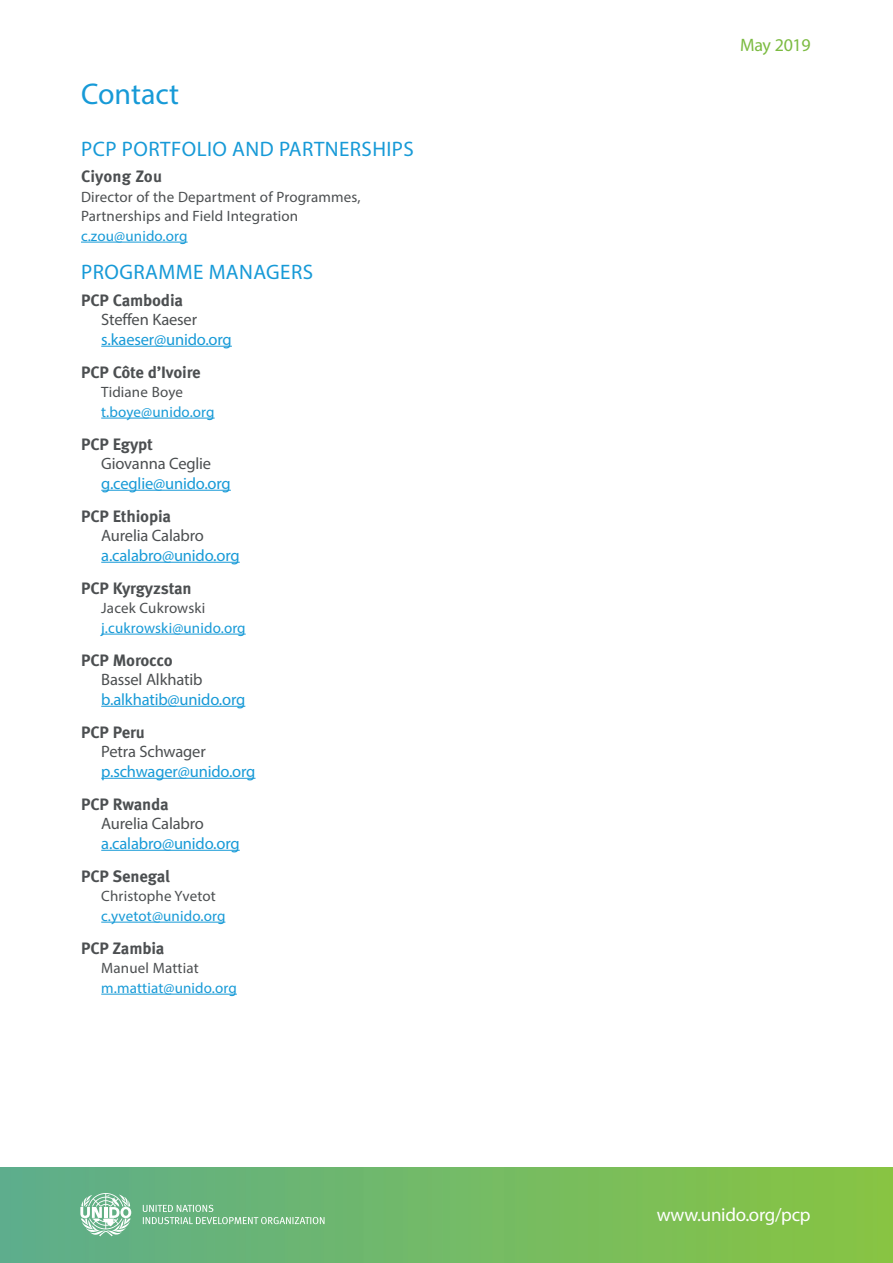
<style>
.page{position:relative;width:893px;height:1263px;background:#fff}
.page>*{position:absolute;margin:0;border:0;box-sizing:border-box;transform-origin:0 0}
.t1{font:30px "Myriad Pro";color:#179ad7}
.t2{font:21px "Myriad Pro";letter-spacing:.02em;color:#179ad7}
.t3{font:18.9px "Myriad Pro";letter-spacing:-.015em;color:#fff}
.t4{font:18px "Myriad Pro";letter-spacing:-.015em;color:#7cbb42}
.t5{font:16.5px "Myriad Pro";letter-spacing:-.01em;color:#179ad7}
.t6{font:700 16.5px "Meta Pro";letter-spacing:-.01em;color:#4c4f51}
.t7{font:16.5px "Myriad Pro";letter-spacing:-.01em;color:#4c4f51}
.t8{font:15px/19.5px "Myriad Pro";letter-spacing:.01em;color:#4c4f51}
.t9{font:15px "Myriad Pro";letter-spacing:.01em;color:#179ad7}
</style>
<div class="page">
<img style="left:0;top:1167px;width:893px;height:96px">
<svg style="left:143px;top:1205px;width:181px;height:19px"></svg>
<svg style="left:80px;top:1193px;width:51px;height:43px"></svg>
<hr style="left:81px;top:242px;width:107px;height:1px;background:#179ad7">
<hr style="left:101px;top:346px;width:131px;height:1px;background:#179ad7">
<hr style="left:101px;top:418px;width:114px;height:1px;background:#179ad7">
<hr style="left:101px;top:490px;width:130px;height:1px;background:#179ad7">
<hr style="left:101px;top:562px;width:139px;height:1px;background:#179ad7">
<hr style="left:101px;top:634px;width:145px;height:1px;background:#179ad7">
<hr style="left:101px;top:706px;width:144px;height:1px;background:#179ad7">
<hr style="left:101px;top:778px;width:155px;height:1px;background:#179ad7">
<hr style="left:101px;top:850px;width:139px;height:1px;background:#179ad7">
<hr style="left:101px;top:922px;width:124px;height:1px;background:#179ad7">
<hr style="left:101px;top:994px;width:136px;height:1px;background:#179ad7">
<h1 class="t1" style="left:81px;top:75px;width:100px">Contact</h1>
<h2 class="t2" style="left:81px;top:136px;width:334px">PCP PORTFOLIO AND PARTNERSHIPS</h2>
<p class="t6" style="left:81px;top:163px;width:83px">Ciyong Zou</p>
<p class="t8" style="left:81px;top:187px;width:281px">Director of the Department of Programmes,<br>Partnerships and Field Integration</p>
<p class="t9" style="left:81px;top:226px;width:108px">c.zou@unido.org</p>
<h2 class="t2" style="left:81px;top:259px;width:233px">PROGRAMME MANAGERS</h2>
<p class="t6" style="left:81px;top:287px;width:104px">PCP Cambodia</p>
<p class="t7" style="left:101px;top:309px;width:97px">Steffen Kaeser</p>
<p class="t5" style="left:101px;top:329px;width:132px">s.kaeser@unido.org</p>
<p class="t6" style="left:81px;top:359px;width:121px">PCP Côte d’Ivoire</p>
<p class="t8" style="left:101px;top:382px;width:83px">Tidiane Boye</p>
<p class="t9" style="left:101px;top:402px;width:115px">t.boye@unido.org</p>
<p class="t6" style="left:81px;top:431px;width:73px">PCP Egypt</p>
<p class="t7" style="left:101px;top:453px;width:111px">Giovanna Ceglie</p>
<p class="t5" style="left:101px;top:473px;width:131px">g.ceglie@unido.org</p>
<p class="t6" style="left:81px;top:503px;width:92px">PCP Ethiopia</p>
<p class="t7" style="left:101px;top:525px;width:104px">Aurelia Calabro</p>
<p class="t5" style="left:101px;top:545px;width:140px">a.calabro@unido.org</p>
<p class="t6" style="left:81px;top:575px;width:112px">PCP Kyrgyzstan</p>
<p class="t8" style="left:101px;top:598px;width:106px">Jacek Cukrowski</p>
<p class="t9" style="left:101px;top:618px;width:146px">j.cukrowski@unido.org</p>
<p class="t6" style="left:81px;top:647px;width:93px">PCP Morocco</p>
<p class="t7" style="left:101px;top:669px;width:103px">Bassel Alkhatib</p>
<p class="t5" style="left:101px;top:689px;width:146px">b.alkhatib@unido.org</p>
<p class="t6" style="left:81px;top:719px;width:65px">PCP Peru</p>
<p class="t7" style="left:101px;top:741px;width:106px">Petra Schwager</p>
<p class="t5" style="left:101px;top:761px;width:156px">p.schwager@unido.org</p>
<p class="t6" style="left:81px;top:791px;width:89px">PCP Rwanda</p>
<p class="t7" style="left:101px;top:813px;width:104px">Aurelia Calabro</p>
<p class="t5" style="left:101px;top:833px;width:140px">a.calabro@unido.org</p>
<p class="t6" style="left:81px;top:863px;width:90px">PCP Senegal</p>
<p class="t8" style="left:101px;top:886px;width:116px">Christophe Yvetot</p>
<p class="t9" style="left:101px;top:906px;width:126px">c.yvetot@unido.org</p>
<p class="t6" style="left:81px;top:935px;width:85px">PCP Zambia</p>
<p class="t8" style="left:101px;top:958px;width:99px">Manuel Mattiat</p>
<p class="t9" style="left:101px;top:978px;width:137px">m.mattiat@unido.org</p>
<p class="t4" style="left:740px;top:34px;width:72px">May 2019</p>
<p class="t3" style="left:657px;top:1203px;width:156px">www.unido.org/pcp</p>
</div>
